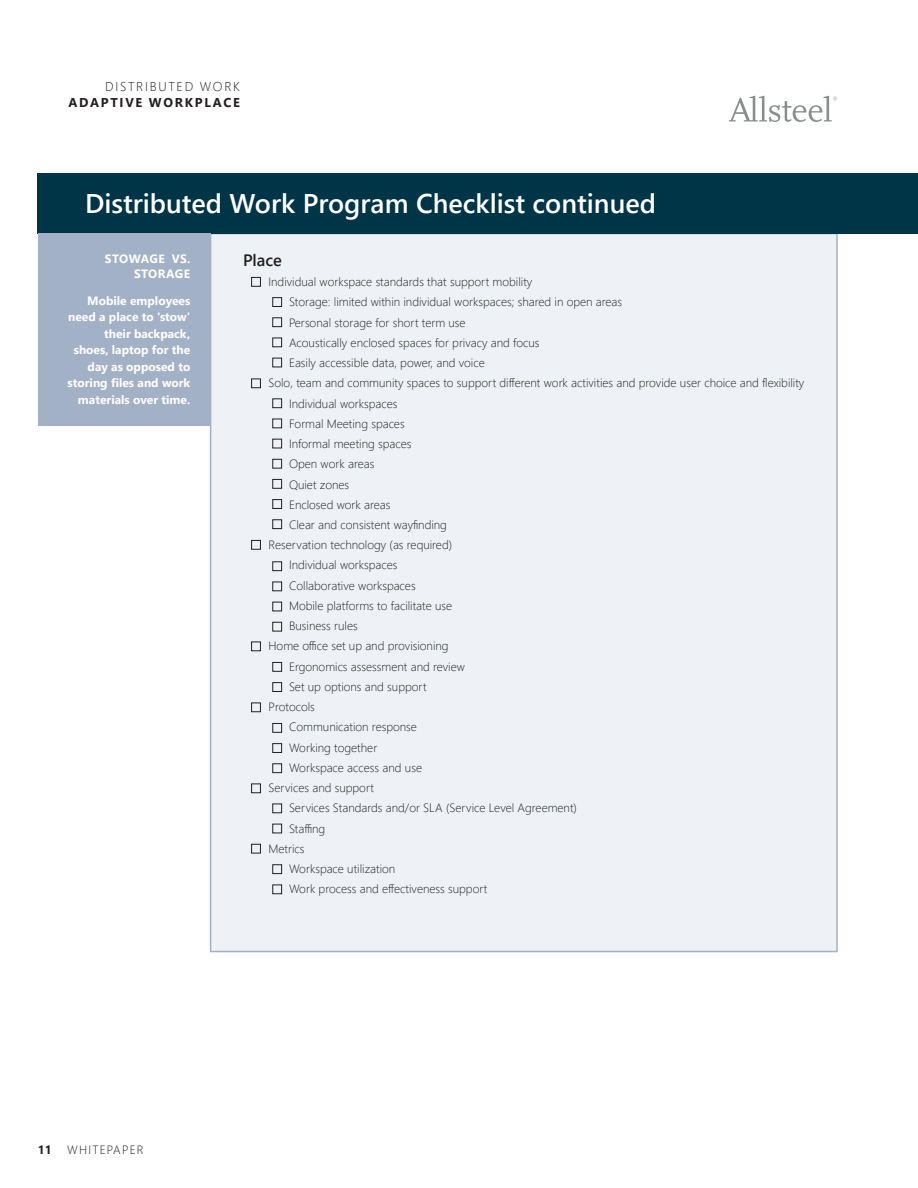
<style>
.page{position:relative;width:918px;height:1188px;background:#fff}
.page>*{position:absolute;margin:0;border:0;box-sizing:border-box;transform-origin:0 0}
.t1{font:600 27px "Segoe UI";color:#fff}
.t2{font:600 16.5px "Segoe UI";color:#231f20}
.t3{font:700 12.75px "Segoe UI";letter-spacing:.135em;color:#231f20}
.t4{font:300 12.75px "Segoe UI";letter-spacing:.135em;color:#231f20}
.t5{font:300 12px/20.2px "Segoe UI";color:#231f20}
.t6{font:700 12px/16.5px "Segoe UI";color:#fff;text-align:right}
.t7{font:700 12px/15px "Segoe UI";letter-spacing:.035em;color:#fff;text-align:right}
.t8{font:300 12px "Segoe UI";letter-spacing:.1em;color:#231f20}
.t9{font:700 12px "Segoe UI";color:#231f20}
</style>
<div class="page">
<svg style="left:729px;top:96px;width:108px;height:26px"></svg>
<div style="left:211px;top:234px;width:626px;height:718px;background:#eef1f5"></div>
<div style="left:38px;top:173px;width:880px;height:61px;background:#003547"></div>
<div style="left:38px;top:234px;width:173px;height:192px;background:#a3b1c7"></div>
<div style="left:272px;top:297px;width:10px;height:10px;border:1px solid #231f20"></div>
<div style="left:272px;top:398px;width:10px;height:10px;border:1px solid #231f20"></div>
<div style="left:251px;top:277px;width:10px;height:10px;border:1px solid #231f20"></div>
<div style="left:251px;top:379px;width:10px;height:9px;border:1px solid #231f20"></div>
<div style="left:251px;top:540px;width:10px;height:10px;border:1px solid #231f20"></div>
<div style="left:251px;top:642px;width:10px;height:9px;border:1px solid #231f20"></div>
<div style="left:251px;top:703px;width:10px;height:9px;border:1px solid #231f20"></div>
<div style="left:251px;top:784px;width:10px;height:9px;border:1px solid #231f20"></div>
<div style="left:251px;top:844px;width:10px;height:9px;border:1px solid #231f20"></div>
<div style="left:272px;top:317px;width:10px;height:10px;border:1px solid #231f20"></div>
<div style="left:272px;top:419px;width:10px;height:9px;border:1px solid #231f20"></div>
<div style="left:272px;top:479px;width:10px;height:10px;border:1px solid #231f20"></div>
<div style="left:272px;top:582px;width:10px;height:9px;border:1px solid #231f20"></div>
<div style="left:272px;top:723px;width:10px;height:10px;border:1px solid #231f20"></div>
<div style="left:272px;top:804px;width:10px;height:9px;border:1px solid #231f20"></div>
<div style="left:272px;top:864px;width:10px;height:10px;border:1px solid #231f20"></div>
<div style="left:272px;top:338px;width:10px;height:9px;border:1px solid #231f20"></div>
<div style="left:272px;top:439px;width:10px;height:9px;border:1px solid #231f20"></div>
<div style="left:272px;top:499px;width:10px;height:10px;border:1px solid #231f20"></div>
<div style="left:272px;top:602px;width:10px;height:9px;border:1px solid #231f20"></div>
<div style="left:272px;top:743px;width:10px;height:10px;border:1px solid #231f20"></div>
<div style="left:272px;top:824px;width:10px;height:9px;border:1px solid #231f20"></div>
<div style="left:272px;top:885px;width:10px;height:9px;border:1px solid #231f20"></div>
<div style="left:272px;top:662px;width:10px;height:10px;border:1px solid #231f20"></div>
<div style="left:272px;top:358px;width:10px;height:9px;border:1px solid #231f20"></div>
<div style="left:272px;top:459px;width:10px;height:10px;border:1px solid #231f20"></div>
<div style="left:272px;top:561px;width:10px;height:10px;border:1px solid #231f20"></div>
<div style="left:272px;top:519px;width:10px;height:10px;border:1px solid #231f20"></div>
<div style="left:272px;top:622px;width:10px;height:9px;border:1px solid #231f20"></div>
<div style="left:272px;top:763px;width:10px;height:10px;border:1px solid #231f20"></div>
<div style="left:272px;top:682px;width:10px;height:10px;border:1px solid #231f20"></div>
<p class="t4" style="left:105px;top:77px;width:136px">DISTRIBUTED WORK</p>
<p class="t3" style="left:69px;top:92px;width:173px">ADAPTIVE WORKPLACE</p>
<h1 class="t1" style="left:85px;top:182px;width:573px">Distributed Work Program Checklist continued</h1>
<p class="t7" style="left:105px;top:251px;width:87px">STOWAGE VS.<br>STORAGE</p>
<p class="t6" style="left:68px;top:292px;width:124px">Mobile employees need a place to 'stow' their backpack, shoes, laptop for the day as opposed to storing files and work materials over time.</p>
<h2 class="t2" style="left:243px;top:247px;width:41px">Place</h2>
<p class="t5" style="left:289px;top:271px;width:335px;text-indent:-36px">• Individual workspace standards that support mobility<br>Storage: limited within individual workspaces; shared in open areas Personal storage for short term use<br>Acoustically enclosed spaces for privacy and focus<br>Easily accessible data, power, and voice</p>
<p class="t5" style="left:289px;top:372px;width:517px;text-indent:-36px">• Solo, team and community spaces to support different work activities and provide user choice and flexibility<br>Individual workspaces<br>Formal Meeting spaces<br>Informal meeting spaces<br>Open work areas<br>Quiet zones<br>Enclosed work areas<br>Clear and consistent wayfinding</p>
<p class="t5" style="left:289px;top:534px;width:165px;text-indent:-36px">• Reservation technology (as required)<br>Individual workspaces<br>Collaborative workspaces<br>Mobile platforms to facilitate use<br>Business rules</p>
<p class="t5" style="left:289px;top:636px;width:177px;text-indent:-36px">• Home office set up and provisioning<br>Ergonomics assessment and review<br>Set up options and support</p>
<p class="t5" style="left:289px;top:696px;width:135px;text-indent:-36px">• Protocols<br>Communication response<br>Working together<br>Workspace access and use</p>
<p class="t5" style="left:289px;top:777px;width:289px;text-indent:-36px">• Services and support<br>Services Standards and/or SLA (Service Level Agreement)<br>Staffing</p>
<p class="t5" style="left:289px;top:838px;width:200px;text-indent:-36px">• Metrics<br>Workspace utilization<br>Work process and effectiveness support</p>
<p class="t9" style="left:38px;top:1140px;width:15px">11</p>
<p class="t8" style="left:67px;top:1140px;width:78px">WHITEPAPER</p>
</div>
